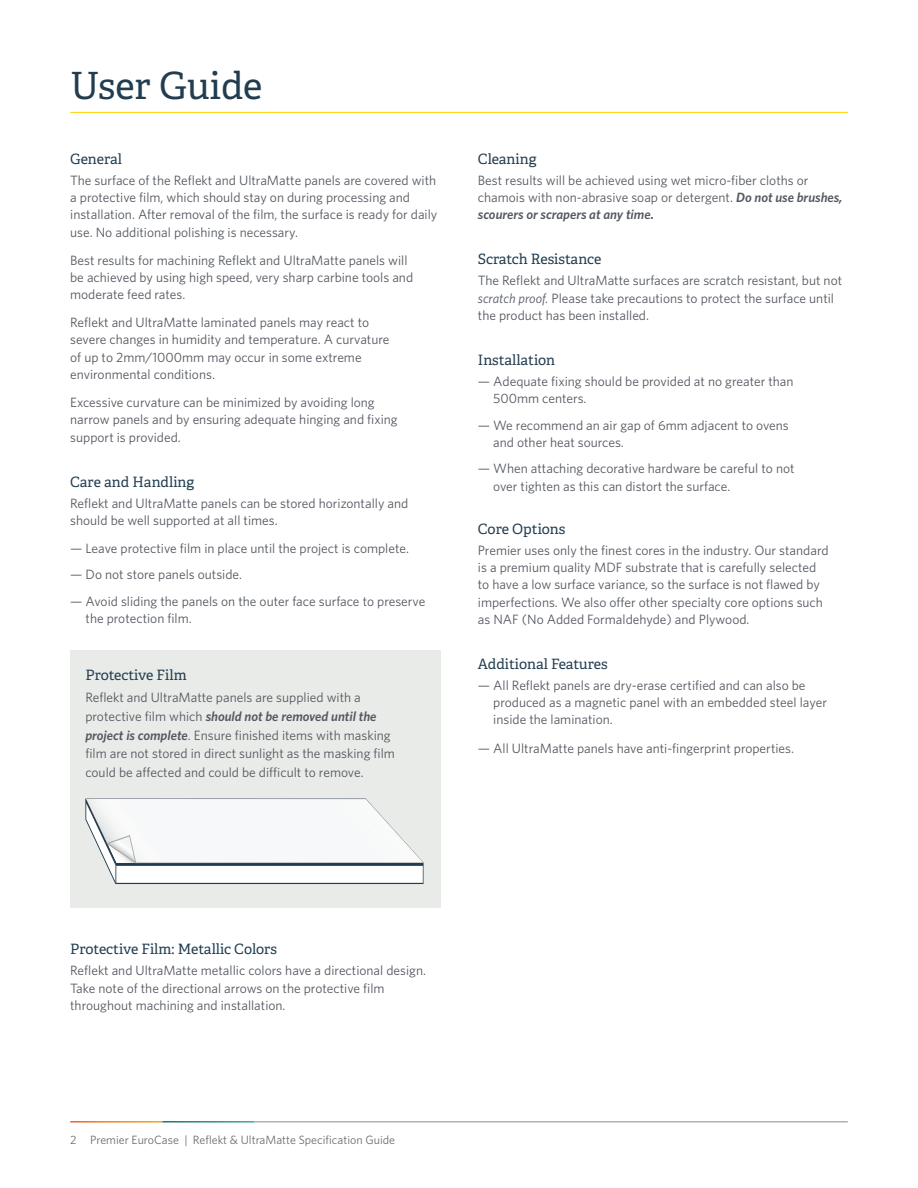
<style>
.page{position:relative;width:918px;height:1188px;background:#fff}
.page>*{position:absolute;margin:0;border:0;box-sizing:border-box;transform-origin:0 0}
.t1{font:37.5px "Adelle PE";color:#223d50}
.t2{font:14.25px "Adelle PE";color:#223d50}
.t3{font:13.5px/17.2px "Whitney";color:#535860}
.t4{font:12px "Whitney";color:#6c6d70}
.s1{font-weight:600;font-style:italic}
.s2{font-style:italic}
</style>
<div class="page">
<hr style="left:254px;top:1121px;width:594px;height:2px;background:#aeb3b8">
<hr style="left:70px;top:112px;width:778px;height:1px;background:#fed006">
<div style="left:70px;top:650px;width:371px;height:257px;background:#e9ebe8"></div>
<svg style="left:85px;top:799px;width:339px;height:85px"></svg>
<h1 class="t1" style="left:70px;top:58px;width:194px">User Guide</h1>
<p class="t2" style="left:70px;top:148px;width:53px">General</p>
<p class="t3" style="left:70px;top:171px;width:369px">The surface of the Reflekt and UltraMatte panels are covered with a protective film, which should stay on during processing and installation. After removal of the film, the surface is ready for daily use. No additional polishing is necessary.</p>
<p class="t3" style="left:70px;top:251px;width:344px">Best results for machining Reflekt and UltraMatte panels will be achieved by using high speed, very sharp carbine tools and moderate feed rates.</p>
<p class="t3" style="left:70px;top:314px;width:321px">Reflekt and UltraMatte laminated panels may react to severe changes in humidity and temperature. A curvature of up to 2mm/1000mm may occur in some extreme environmental conditions.</p>
<p class="t3" style="left:70px;top:393px;width:329px">Excessive curvature can be minimized by avoiding long narrow panels and by ensuring adequate hinging and fixing support is provided.</p>
<p class="t2" style="left:70px;top:471px;width:126px">Care and Handling</p>
<p class="t3" style="left:70px;top:494px;width:340px">Reflekt and UltraMatte panels can be stored horizontally and should be well supported at all times.</p>
<p class="t3" style="left:70px;top:539px;width:340px">— Leave protective film in place until the project is complete.</p>
<p class="t3" style="left:70px;top:566px;width:173px">— Do not store panels outside.</p>
<p class="t3" style="left:86px;top:592px;width:341px;text-indent:-15px">— Avoid sliding the panels on the outer face surface to preserve the protection film.</p>
<p class="t2" style="left:85px;top:664px;width:103px">Protective Film</p>
<p class="t3" style="left:85px;top:688px;width:311px;line-height:18.6px">Reflekt and UltraMatte panels are supplied with a protective film which <span class="s1">should not be removed until the project is complete</span>. Ensure finished items with masking film are not stored in direct sunlight as the masking film could be affected and could be difficult to remove.</p>
<p class="t2" style="left:478px;top:148px;width:60px">Cleaning</p>
<p class="t3" style="left:478px;top:171px;width:366px">Best results will be achieved using wet micro-fiber cloths or chamois with non-abrasive soap or detergent. <span class="s1">Do not use brushes, scourers or scrapers at any time.</span></p>
<p class="t2" style="left:478px;top:249px;width:125px">Scratch Resistance</p>
<p class="t3" style="left:478px;top:272px;width:366px">The Reflekt and UltraMatte surfaces are scratch resistant, but not <span class="s2">scratch proof.</span> Please take precautions to protect the surface until the product has been installed.</p>
<p class="t2" style="left:478px;top:349px;width:79px">Installation</p>
<p class="t3" style="left:493px;top:372px;width:302px;text-indent:-15px">— Adequate fixing should be provided at no greater than<br>500mm centers.</p>
<p class="t3" style="left:493px;top:416px;width:297px;text-indent:-15px">— We recommend an air gap of 6mm adjacent to ovens and other heat sources.</p>
<p class="t3" style="left:493px;top:460px;width:303px;text-indent:-15px">— When attaching decorative hardware be careful to not over tighten as this can distort the surface.</p>
<p class="t2" style="left:478px;top:518px;width:89px">Core Options</p>
<p class="t3" style="left:478px;top:541px;width:352px">Premier uses only the finest cores in the industry. Our standard is a premium quality MDF substrate that is carefully selected to have a low surface variance, so the surface is not flawed by imperfections. We also offer other specialty core options such as NAF (No Added Formaldehyde) and Plywood.</p>
<p class="t2" style="left:478px;top:653px;width:131px">Additional Features</p>
<p class="t3" style="left:493px;top:676px;width:335px;text-indent:-15px">— All Reflekt panels are dry-erase certified and can also be produced as a magnetic panel with an embedded steel layer inside the lamination.</p>
<p class="t3" style="left:478px;top:739px;width:318px">— All UltraMatte panels have anti-fingerprint properties.</p>
<p class="t2" style="left:70px;top:939px;width:208px">Protective Film: Metallic Colors</p>
<p class="t3" style="left:70px;top:962px;width:357px">Reflekt and UltraMatte metallic colors have a directional design.<br>Take note of the directional arrows on the protective film throughout machining and installation.</p>
<p class="t4" style="left:70px;top:1132px;width:326px">2 Premier EuroCase | Reflekt &amp; UltraMatte Specification Guide</p>
</div>
